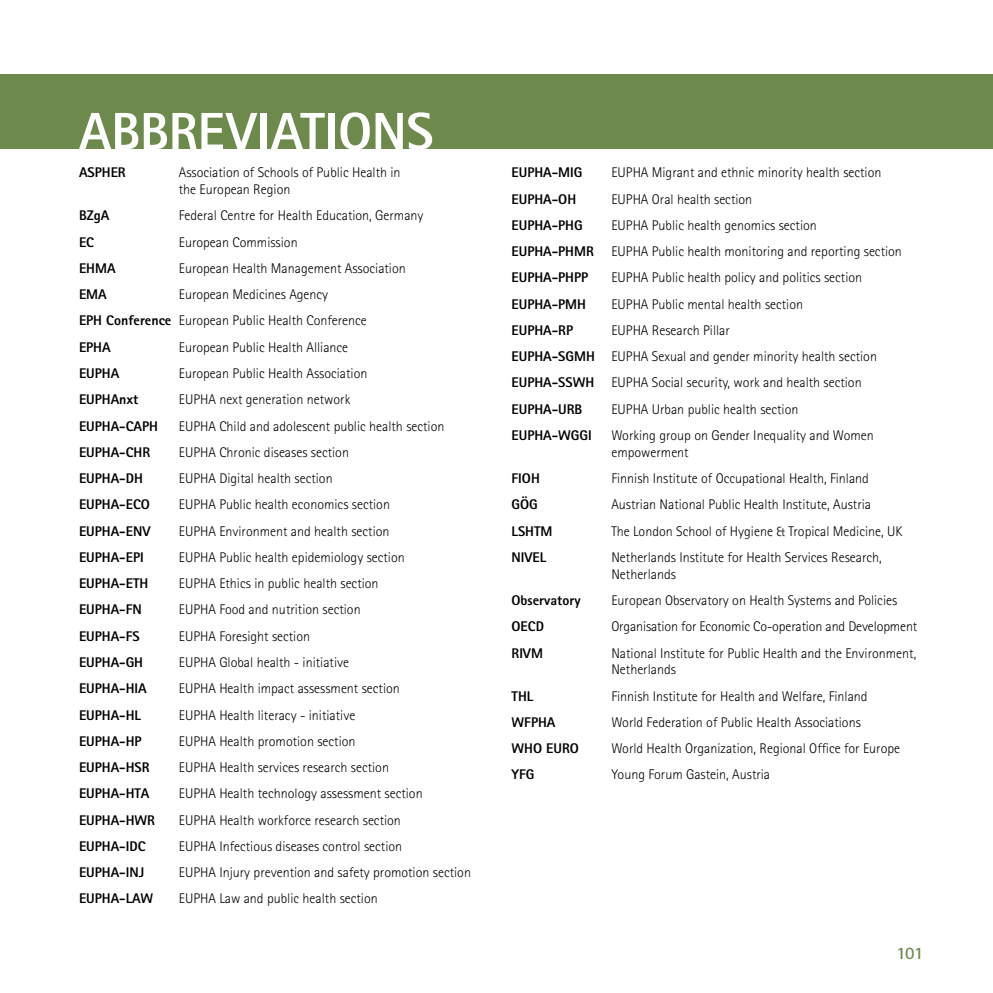
<style>
.page{position:relative;width:993px;height:993px;background:#fff}
.page>*{position:absolute;margin:0;border:0;box-sizing:border-box;transform-origin:0 0}
.t1{font:800 52.5px "Rotis Sans Serif Std";letter-spacing:-.005em;color:#fff}
.t2{font:700 17.5px "Rotis Sans Serif Std";color:#6d8a4c}
.t3{font:300 14px/26.2px "Rotis Sans Serif Std";color:#000}
.t4{font:800 14px "Rotis Sans Serif Std";color:#000}
.s1{font-weight:800}
</style>
<div class="page">
<div style="left:0;top:74px;width:992px;height:75px;background:#6d8a4c"></div>
<h1 class="t1" style="left:79px;top:98px;width:356px">ABBREVIATIONS</h1>
<p class="t4" style="left:79px;top:163px;width:48px">ASPHER</p>
<p class="t3" style="left:179px;top:164px;width:223px;line-height:16.8px">Association of Schools of Public Health in the European Region</p>
<p class="t4" style="left:79px;top:206px;width:32px">BZgA</p>
<p class="t3" style="left:179px;top:202px;width:246px">Federal Centre for Health Education, Germany</p>
<p class="t4" style="left:79px;top:233px;width:17px">EC</p>
<p class="t3" style="left:179px;top:229px;width:120px">European Commission</p>
<p class="t4" style="left:79px;top:259px;width:38px">EHMA</p>
<p class="t3" style="left:179px;top:255px;width:228px">European Health Management Association</p>
<p class="t4" style="left:79px;top:285px;width:29px">EMA</p>
<p class="t3" style="left:79px;top:281px;width:289px;text-indent:100px">European Medicines Agency<br><span class="s1">EPH Conference</span> European Public Health Conference<br><span class="s1">EPHA</span></p>
<p class="t3" style="left:179px;top:334px;width:171px">European Public Health Alliance</p>
<p class="t4" style="left:79px;top:364px;width:42px">EUPHA</p>
<p class="t3" style="left:179px;top:360px;width:190px">European Public Health Association</p>
<p class="t4" style="left:79px;top:390px;width:61px">EUPHAnxt</p>
<p class="t3" style="left:179px;top:386px;width:173px">EUPHA next generation network</p>
<p class="t4" style="left:79px;top:416px;width:80px">EUPHA-CAPH</p>
<p class="t3" style="left:179px;top:412px;width:267px">EUPHA Child and adolescent public health section</p>
<p class="t4" style="left:79px;top:443px;width:73px">EUPHA-CHR</p>
<p class="t3" style="left:179px;top:439px;width:172px">EUPHA Chronic diseases section</p>
<p class="t4" style="left:79px;top:469px;width:65px">EUPHA-DH</p>
<p class="t3" style="left:179px;top:465px;width:155px">EUPHA Digital health section</p>
<p class="t4" style="left:79px;top:495px;width:72px">EUPHA-ECO</p>
<p class="t3" style="left:179px;top:491px;width:212px">EUPHA Public health economics section</p>
<p class="t4" style="left:79px;top:521px;width:73px">EUPHA-ENV</p>
<p class="t3" style="left:179px;top:517px;width:212px">EUPHA Environment and health section</p>
<p class="t4" style="left:79px;top:548px;width:66px">EUPHA-EPI</p>
<p class="t3" style="left:179px;top:544px;width:227px">EUPHA Public health epidemiology section</p>
<p class="t4" style="left:79px;top:574px;width:71px">EUPHA-ETH</p>
<p class="t3" style="left:179px;top:570px;width:201px">EUPHA Ethics in public health section</p>
<p class="t4" style="left:79px;top:600px;width:64px">EUPHA-FN</p>
<p class="t3" style="left:179px;top:596px;width:183px">EUPHA Food and nutrition section</p>
<p class="t4" style="left:79px;top:626px;width:62px">EUPHA-FS</p>
<p class="t3" style="left:179px;top:622px;width:133px">EUPHA Foresight section</p>
<p class="t4" style="left:79px;top:653px;width:66px">EUPHA-GH</p>
<p class="t3" style="left:179px;top:649px;width:172px">EUPHA Global health - initiative</p>
<p class="t4" style="left:79px;top:679px;width:69px">EUPHA-HIA</p>
<p class="t3" style="left:179px;top:675px;width:222px">EUPHA Health impact assessment section</p>
<p class="t4" style="left:79px;top:705px;width:63px">EUPHA-HL</p>
<p class="t3" style="left:179px;top:701px;width:178px">EUPHA Health literacy - initiative</p>
<p class="t4" style="left:79px;top:731px;width:64px">EUPHA-HP</p>
<p class="t3" style="left:179px;top:727px;width:178px">EUPHA Health promotion section</p>
<p class="t4" style="left:79px;top:758px;width:72px">EUPHA-HSR</p>
<p class="t3" style="left:179px;top:754px;width:211px">EUPHA Health services research section</p>
<p class="t4" style="left:79px;top:784px;width:72px">EUPHA-HTA</p>
<p class="t3" style="left:179px;top:780px;width:245px">EUPHA Health technology assessment section</p>
<p class="t4" style="left:79px;top:810px;width:77px">EUPHA-HWR</p>
<p class="t3" style="left:179px;top:806px;width:223px">EUPHA Health workforce research section</p>
<p class="t4" style="left:79px;top:836px;width:68px">EUPHA-IDC</p>
<p class="t3" style="left:179px;top:832px;width:225px">EUPHA Infectious diseases control section</p>
<p class="t4" style="left:79px;top:863px;width:67px">EUPHA-INJ</p>
<p class="t3" style="left:179px;top:859px;width:293px">EUPHA Injury prevention and safety promotion section</p>
<p class="t4" style="left:79px;top:889px;width:76px">EUPHA-LAW</p>
<p class="t3" style="left:179px;top:885px;width:200px">EUPHA Law and public health section</p>
<p class="t4" style="left:511px;top:163px;width:72px">EUPHA-MIG</p>
<p class="t3" style="left:611px;top:159px;width:271px">EUPHA Migrant and ethnic minority health section</p>
<p class="t4" style="left:511px;top:190px;width:66px">EUPHA-OH</p>
<p class="t3" style="left:611px;top:185px;width:142px">EUPHA Oral health section</p>
<p class="t4" style="left:511px;top:216px;width:73px">EUPHA-PHG</p>
<p class="t3" style="left:611px;top:212px;width:207px">EUPHA Public health genomics section</p>
<p class="t4" style="left:511px;top:242px;width:84px">EUPHA-PHMR</p>
<p class="t3" style="left:611px;top:238px;width:292px">EUPHA Public health monitoring and reporting section</p>
<p class="t4" style="left:511px;top:268px;width:78px">EUPHA-PHPP</p>
<p class="t3" style="left:611px;top:264px;width:252px">EUPHA Public health policy and politics section</p>
<p class="t4" style="left:511px;top:295px;width:76px">EUPHA-PMH</p>
<p class="t3" style="left:611px;top:290px;width:193px">EUPHA Public mental health section</p>
<p class="t4" style="left:511px;top:321px;width:63px">EUPHA-RP</p>
<p class="t3" style="left:511px;top:317px;width:367px;text-indent:100px">EUPHA Research Pillar<br><span class="s1">EUPHA-SGMH</span> EUPHA Sexual and gender minority health section <span class="s1">EUPHA-SSWH</span> EUPHA Social security, work and health section <span class="s1">EUPHA-URB</span></p>
<p class="t3" style="left:611px;top:395px;width:188px">EUPHA Urban public health section</p>
<p class="t4" style="left:511px;top:426px;width:82px">EUPHA-WGGI</p>
<p class="t3" style="left:611px;top:426px;width:264px;line-height:16.8px">Working group on Gender Inequality and Women empowerment</p>
<p class="t4" style="left:511px;top:469px;width:30px">FIOH</p>
<p class="t3" style="left:611px;top:465px;width:259px">Finnish Institute of Occupational Health, Finland</p>
<p class="t4" style="left:511px;top:495px;width:28px">GÖG</p>
<p class="t3" style="left:611px;top:491px;width:261px">Austrian National Public Health Institute, Austria</p>
<p class="t4" style="left:511px;top:521px;width:42px">LSHTM</p>
<p class="t3" style="left:611px;top:517px;width:292px">The London School of Hygiene &amp; Tropical Medicine, UK</p>
<p class="t4" style="left:511px;top:548px;width:36px">NIVEL</p>
<p class="t3" style="left:611px;top:548px;width:272px;line-height:16.8px">Netherlands Institute for Health Services Research,<br>Netherlands</p>
<p class="t4" style="left:511px;top:591px;width:70px">Observatory</p>
<p class="t3" style="left:611px;top:587px;width:287px">European Observatory on Health Systems and Policies</p>
<p class="t4" style="left:511px;top:617px;width:34px">OECD</p>
<p class="t3" style="left:611px;top:613px;width:307px">Organisation for Economic Co-operation and Development</p>
<p class="t4" style="left:511px;top:643px;width:33px">RIVM</p>
<p class="t3" style="left:611px;top:644px;width:306px;line-height:16.8px">National Institute for Public Health and the Environment,<br>Netherlands</p>
<p class="t4" style="left:511px;top:686px;width:23px">THL</p>
<p class="t3" style="left:611px;top:682px;width:258px">Finnish Institute for Health and Welfare, Finland</p>
<p class="t4" style="left:511px;top:713px;width:45px">WFPHA</p>
<p class="t3" style="left:611px;top:708px;width:251px">World Federation of Public Health Associations</p>
<p class="t4" style="left:511px;top:739px;width:69px">WHO EURO</p>
<p class="t3" style="left:611px;top:735px;width:290px">World Health Organization, Regional Office for Europe</p>
<p class="t4" style="left:511px;top:765px;width:24px">YFG</p>
<p class="t3" style="left:611px;top:761px;width:160px">Young Forum Gastein, Austria</p>
<p class="t2" style="left:896px;top:941px;width:28px">101</p>
</div>
